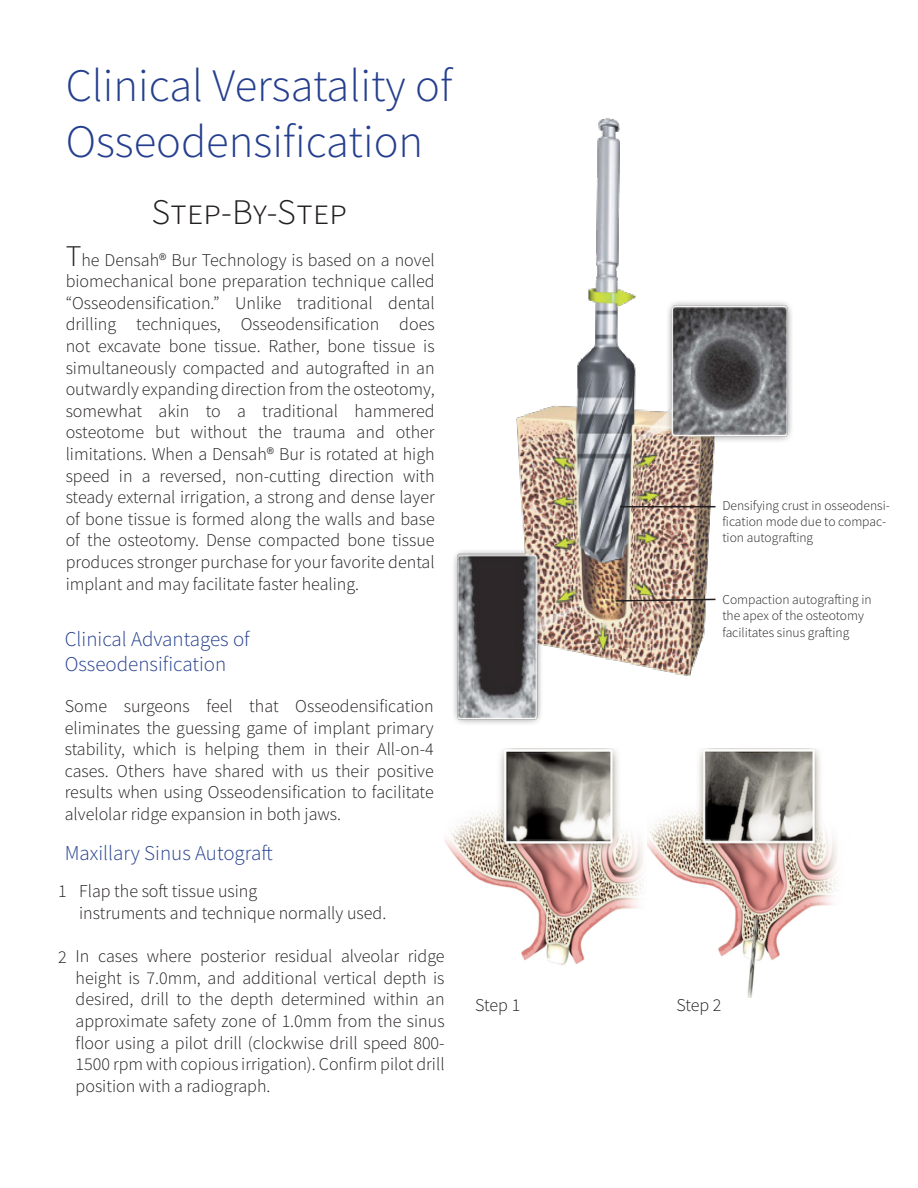
<style>
.page{position:relative;width:918px;height:1188px;background:#fff}
.page>*{position:absolute;margin:0;border:0;box-sizing:border-box;transform-origin:0 0}
.t1{font:300 46.5px/55.8px "Source Sans Pro";color:#253f8e}
.t2{font:300 36px "Source Sans Pro";color:#231f20}
.t3{font:300 21px/25.2px "Source Sans Pro";color:#253f8e}
.t4{font:300 18px/21.6px "Source Sans Pro";color:#231f20;text-align:justify}
.t5{font:300 13.5px/16.2px "Source Sans Pro";color:#231f20}
.s1{font-size:30px}
</style>
<div class="page">
<img style="left:453px;top:118px;width:339px;height:606px">
<img style="left:445px;top:749px;width:203px;height:216px">
<img style="left:648px;top:749px;width:189px;height:248px">
<hr style="left:620px;top:506px;width:96px;height:1px;background:#231f20">
<svg style="left:614px;top:598px;width:103px;height:4px"></svg>
<h1 class="t1" style="left:66px;top:58px;width:388px">Clinical Versatality of<br>Osseodensification</h1>
<h2 class="t2" style="left:151px;top:190px;width:197px">STEP-BY-STEP</h2>
<p class="t4" style="left:66px;top:249px;width:371px"><span class="s1">T</span>he Densah® Bur Technology is based on a novel biomechanical bone preparation technique called “Osseodensification.” Unlike traditional dental drilling techniques, Osseodensification does not excavate bone tissue. Rather, bone tissue is simultaneously compacted and autografted in an outwardly expanding direction from the osteotomy, somewhat akin to a traditional hammered osteotome but without the trauma and other limitations. When a Densah® Bur is rotated at high speed in a reversed, non-cutting direction with steady external irrigation, a strong and dense layer of bone tissue is formed along the walls and base of the osteotomy. Dense compacted bone tissue produces stronger purchase for your favorite dental implant and may facilitate faster healing.</p>
<p class="t3" style="left:65px;top:626px;width:186px">Clinical Advantages of<br>Osseodensification</p>
<p class="t4" style="left:65px;top:695px;width:371px">Some surgeons feel that Osseodensification eliminates the guessing game of implant primary stability, which is helping them in their All-on-4 cases. Others have shared with us their positive results when using Osseodensification to facilitate alvelolar ridge expansion in both jaws.</p>
<p class="t3" style="left:65px;top:840px;width:209px">Maxillary Sinus Autograft</p>
<p class="t4" style="left:79px;top:881px;width:309px">Flap the soft tissue using<br>instruments and technique normally used.</p>
<p class="t4" style="left:76px;top:945px;width:371px">In cases where posterior residual alveolar ridge height is 7.0mm, and additional vertical depth is desired, drill to the depth determined within an approximate safety zone of 1.0mm from the sinus floor using a pilot drill (clockwise drill speed 800- 1500 rpm with copious irrigation). Confirm pilot drill position with a radiograph.</p>
<p class="t4" style="left:58px;top:881px;width:10px">1</p>
<p class="t4" style="left:58px;top:947px;width:10px">2</p>
<p class="t5" style="left:722px;top:497px;width:169px">Densifying crust in osseodensi&shy;fication mode due to compac&shy;tion autografting</p>
<p class="t5" style="left:722px;top:592px;width:151px">Compaction autografting in the apex of the osteotomy facilitates sinus grafting</p>
<p class="t4" style="left:475px;top:994px;width:47px">Step 1</p>
<p class="t4" style="left:676px;top:994px;width:47px">Step 2</p>
</div>
